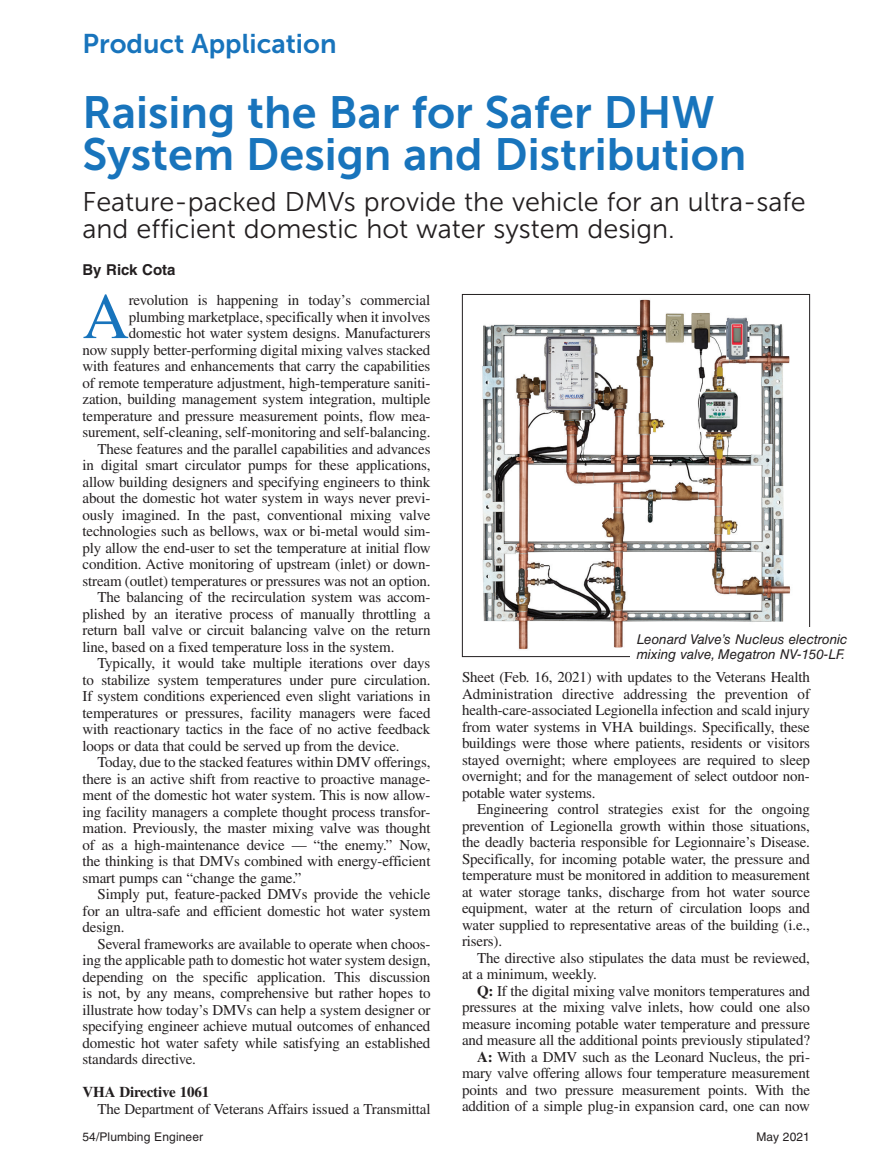
<style>
.page{position:relative;width:891px;height:1161px;background:#fff}
.page>*{position:absolute;margin:0;border:0;box-sizing:border-box;transform-origin:0 0}
.t1{font:64.8px "Times LT Std";color:#1874bc}
.t2{font:45px/42px "Museo Sans 700";color:#1874bc}
.t3{font:27px/27px "Museo Sans 300";color:#231f20}
.t4{font:27px "Museo Sans 700";color:#1874bc}
.t5{font:15px/16.5px "Times LT Std";letter-spacing:-.01em;color:#231f20;text-align:justify}
.t6{font:700 15px "Times LT Std";letter-spacing:-.01em;color:#231f20}
.t7{font:700 15px "Helvetica LT Std";color:#231f20}
.t8{font:italic 13.5px/15px "Helvetica LT Std";color:#231f20}
.t9{font:12px "Helvetica LT Std";letter-spacing:.01em;color:#231f20}
.s1{font-weight:700}
</style>
<div class="page">
<img style="left:482px;top:299px;width:309px;height:351px">
<div style="left:630px;top:627px;width:225px;height:40px;background:#fff"></div>
<h3 class="t4" style="left:82px;top:28px;width:256px">Product Application</h3>
<h2 class="t2" style="left:82px;top:92px;width:666px">Raising the Bar for Safer DHW<br>System Design and Distribution</h2>
<h3 class="t3" style="left:82px;top:188px;width:725px">Feature-packed DMVs provide the vehicle for an ultra-safe and efficient domestic hot water system design.</h3>
<p class="t7" style="left:82px;top:260px;width:95px">By Rick Cota</p>
<h1 class="t1" style="left:82px;top:280px;width:48px">A</h1>
<p class="t5" style="left:129px;top:292px;width:303px">revolution is happening in today’s commercial</p>
<p class="t5" style="left:129px;top:308px;width:303px">plumbing marketplace, specifically when it involves</p>
<p class="t5" style="left:129px;top:325px;width:303px">domestic hot water system designs. Manufacturers</p>
<p class="t5" style="left:83px;top:341px;width:349px">now supply better-performing digital mixing valves stacked</p>
<p class="t5" style="left:83px;top:358px;width:349px">with features and enhancements that carry the capabilities</p>
<p class="t5" style="left:83px;top:374px;width:350px">of remote temperature adjustment, high-temperature saniti-</p>
<p class="t5" style="left:83px;top:391px;width:349px">zation, building management system integration, multiple</p>
<p class="t5" style="left:83px;top:407px;width:350px">temperature and pressure measurement points, flow mea-</p>
<p class="t5" style="left:83px;top:424px;width:350px">surement, self-cleaning, self-monitoring and self-balancing.</p>
<p class="t5" style="left:98px;top:440px;width:335px">These features and the parallel capabilities and advances</p>
<p class="t5" style="left:83px;top:457px;width:350px">in digital smart circulator pumps for these applications,</p>
<p class="t5" style="left:83px;top:473px;width:349px">allow building designers and specifying engineers to think</p>
<p class="t5" style="left:83px;top:490px;width:349px">about the domestic hot water system in ways never previ-</p>
<p class="t5" style="left:83px;top:506px;width:350px">ously imagined. In the past, conventional mixing valve</p>
<p class="t5" style="left:83px;top:523px;width:349px">technologies such as bellows, wax or bi-metal would sim-</p>
<p class="t5" style="left:83px;top:539px;width:350px">ply allow the end-user to set the temperature at initial flow</p>
<p class="t5" style="left:83px;top:556px;width:349px">condition. Active monitoring of upstream (inlet) or down-</p>
<p class="t5" style="left:83px;top:572px;width:349px">stream (outlet) temperatures or pressures was not an option.</p>
<p class="t5" style="left:98px;top:589px;width:334px">The balancing of the recirculation system was accom-</p>
<p class="t5" style="left:83px;top:605px;width:350px">plished by an iterative process of manually throttling a</p>
<p class="t5" style="left:83px;top:622px;width:349px">return ball valve or circuit balancing valve on the return</p>
<p class="t5" style="left:83px;top:638px;width:313px">line, based on a fixed temperature loss in the system.</p>
<p class="t5" style="left:98px;top:655px;width:334px">Typically, it would take multiple iterations over days</p>
<p class="t5" style="left:83px;top:671px;width:349px">to stabilize system temperatures under pure circulation.</p>
<p class="t5" style="left:83px;top:688px;width:350px">If system conditions experienced even slight variations in</p>
<p class="t5" style="left:83px;top:704px;width:350px">temperatures or pressures, facility managers were faced</p>
<p class="t5" style="left:83px;top:721px;width:349px">with reactionary tactics in the face of no active feedback</p>
<p class="t5" style="left:83px;top:737px;width:319px">loops or data that could be served up from the device.</p>
<p class="t5" style="left:98px;top:754px;width:334px">Today, due to the stacked features within DMV offerings,</p>
<p class="t5" style="left:83px;top:770px;width:350px">there is an active shift from reactive to proactive manage-</p>
<p class="t5" style="left:83px;top:787px;width:349px">ment of the domestic hot water system. This is now allow-</p>
<p class="t5" style="left:83px;top:803px;width:350px">ing facility managers a complete thought process transfor-</p>
<p class="t5" style="left:83px;top:820px;width:350px">mation. Previously, the master mixing valve was thought</p>
<p class="t5" style="left:83px;top:836px;width:350px">of as a high-maintenance device — “the enemy.” Now,</p>
<p class="t5" style="left:83px;top:853px;width:350px">the thinking is that DMVs combined with energy-efficient</p>
<p class="t5" style="left:83px;top:869px;width:221px">smart pumps can “change the game.”</p>
<p class="t5" style="left:98px;top:886px;width:335px">Simply put, feature-packed DMVs provide the vehicle</p>
<p class="t5" style="left:83px;top:902px;width:349px">for an ultra-safe and efficient domestic hot water system</p>
<p class="t5" style="left:83px;top:919px;width:44px">design.</p>
<p class="t5" style="left:98px;top:935px;width:334px">Several frameworks are available to operate when choos-</p>
<p class="t5" style="left:83px;top:952px;width:350px">ing the applicable path to domestic hot water system design,</p>
<p class="t5" style="left:83px;top:968px;width:349px">depending on the specific application. This discussion</p>
<p class="t5" style="left:83px;top:985px;width:350px">is not, by any means, comprehensive but rather hopes to</p>
<p class="t5" style="left:83px;top:1001px;width:350px">illustrate how today’s DMVs can help a system designer or</p>
<p class="t5" style="left:83px;top:1018px;width:349px">specifying engineer achieve mutual outcomes of enhanced</p>
<p class="t5" style="left:83px;top:1034px;width:349px">domestic hot water safety while satisfying an established</p>
<p class="t5" style="left:83px;top:1051px;width:115px">standards directive.</p>
<p class="t6" style="left:83px;top:1083px;width:128px">VHA Directive 1061</p>
<p class="t5" style="left:98px;top:1100px;width:335px">The Department of Veterans Affairs issued a Transmittal</p>
<p class="t8" style="left:637px;top:632px;width:212px">Leonard Valve’s Nucleus electronic mixing valve, Megatron NV-150-LF.</p>
<p class="t5" style="left:462px;top:669px;width:350px">Sheet (Feb. 16, 2021) with updates to the Veterans Health Administration directive addressing the prevention of health-care-associated Legionella infection and scald injury from water systems in VHA buildings. Specifically, these buildings were those where patients, residents or visitors stayed overnight; where employees are required to sleep overnight; and for the management of select outdoor non&shy;potable water systems.</p>
<p class="t5" style="left:462px;top:801px;width:350px;text-indent:15px">Engineering control strategies exist for the ongoing prevention of Legionella growth within those situations, the deadly bacteria responsible for Legionnaire’s Disease.<br>Specifically, for incoming potable water, the pressure and temperature must be monitored in addition to measurement at water storage tanks, discharge from hot water source equipment, water at the return of circulation loops and water supplied to representative areas of the building (i.e., risers).</p>
<p class="t5" style="left:462px;top:949px;width:349px;text-indent:15px">The directive also stipulates the data must be reviewed, at a minimum, weekly.</p>
<p class="t5" style="left:462px;top:982px;width:350px;text-align:right"><span class="s1">Q:</span> If the digital mixing valve monitors temperatures and pressures at the mixing valve inlets, how could one also measure incoming potable water temperature and pressure and measure all the additional points previously stipulated?<br><span class="s1">A:</span> With a DMV such as the Leonard Nucleus, the pri&shy;mary valve offering allows four temperature measurement points and two pressure measurement points. With the addition of a simple plug-in expansion card, one can now</p>
<p class="t9" style="left:82px;top:1130px;width:122px">54/Plumbing Engineer</p>
<p class="t9" style="left:756px;top:1130px;width:55px">May 2021</p>
</div>
